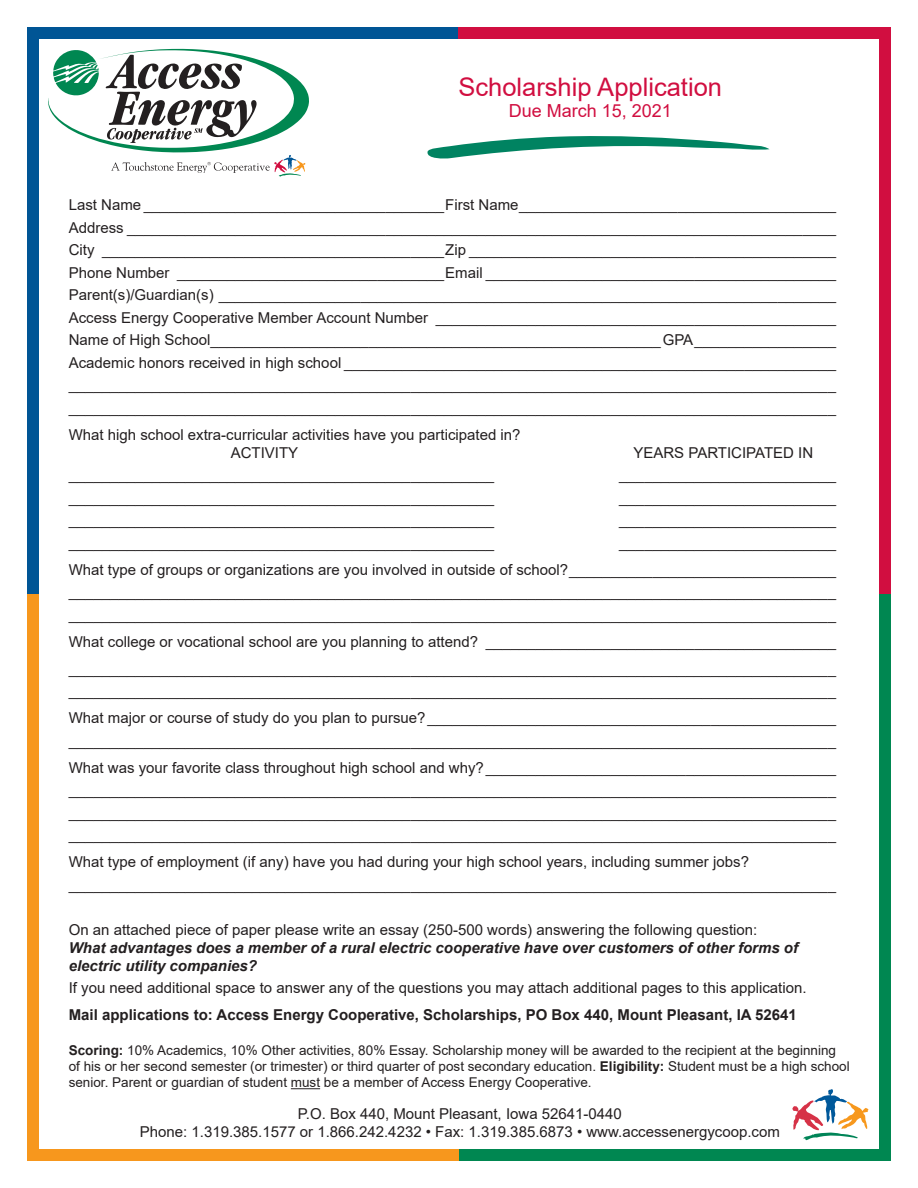
<style>
.page{position:relative;width:918px;height:1188px;background:#fff}
.page>*{position:absolute;margin:0;border:0;box-sizing:border-box;transform-origin:0 0}
.t1{font:25.5px "Arial";color:#d10e40}
.t2{font:18px "Arial";color:#d10e40}
.t3{font:15px/22.5px "Arial";color:#231f20;text-align:justify}
.t4{font:italic 700 15px/18px "Arial";color:#231f20}
.t5{font:700 15px "Arial";color:#231f20}
.t6{font:13.5px/16.2px "Arial";color:#231f20}
.s1{font-weight:400;font-style:normal}
.s2{font-weight:700}
</style>
<div class="page">
<div style="left:31px;top:27px;width:431px;height:12px;background:#005595"></div>
<div style="left:459px;top:27px;width:430px;height:12px;background:#d10e40"></div>
<div style="left:30px;top:1149px;width:430px;height:12px;background:#f7971d"></div>
<div style="left:459px;top:1149px;width:430px;height:12px;background:#008751"></div>
<div style="left:27px;top:27px;width:12px;height:567px;background:#005595"></div>
<div style="left:879px;top:27px;width:12px;height:567px;background:#d10e40"></div>
<div style="left:27px;top:594px;width:12px;height:567px;background:#f7971d"></div>
<div style="left:879px;top:594px;width:12px;height:567px;background:#008751"></div>
<svg style="left:291px;top:1088px;width:29px;height:1px"></svg>
<svg style="left:48px;top:49px;width:261px;height:128px"></svg>
<svg style="left:792px;top:1089px;width:77px;height:51px"></svg>
<svg style="left:428px;top:136px;width:342px;height:22px"></svg>
<p class="t1" style="left:458px;top:69px;width:265px">Scholarship Application</p>
<p class="t2" style="left:509px;top:99px;width:165px">Due March 15, 2021</p>
<p class="t3" style="left:69px;top:194px;width:769px">Last Name ____________________________________First Name______________________________________</p>
<p class="t3" style="left:69px;top:216px;width:769px">Address _____________________________________________________________________________________</p>
<p class="t3" style="left:69px;top:239px;width:769px">City _________________________________________Zip ____________________________________________</p>
<p class="t3" style="left:69px;top:261px;width:769px">Phone Number ________________________________Email __________________________________________</p>
<p class="t3" style="left:69px;top:284px;width:769px">Parent(s)/Guardian(s) __________________________________________________________________________</p>
<p class="t3" style="left:69px;top:306px;width:769px">Access Energy Cooperative Member Account Number ________________________________________________</p>
<p class="t3" style="left:69px;top:329px;width:769px">Name of High School______________________________________________________GPA_________________</p>
<p class="t3" style="left:69px;top:351px;width:769px">Academic honors received in high school ___________________________________________________________ ____________________________________________________________________________________________ ____________________________________________________________________________________________</p>
<p class="t3" style="left:69px;top:423px;width:453px">What high school extra-curricular activities have you participated in?</p>
<p class="t3" style="left:231px;top:441px;width:69px">ACTIVITY</p>
<p class="t3" style="left:633px;top:441px;width:181px">YEARS PARTICIPATED IN</p>
<p class="t3" style="left:69px;top:464px;width:427px">___________________________________________________</p>
<p class="t3" style="left:619px;top:464px;width:218px">__________________________</p>
<p class="t3" style="left:69px;top:486px;width:427px">___________________________________________________</p>
<p class="t3" style="left:619px;top:486px;width:218px">__________________________</p>
<p class="t3" style="left:69px;top:509px;width:427px">___________________________________________________</p>
<p class="t3" style="left:619px;top:509px;width:218px">__________________________</p>
<p class="t3" style="left:69px;top:531px;width:427px">___________________________________________________</p>
<p class="t3" style="left:619px;top:531px;width:218px">__________________________</p>
<p class="t3" style="left:69px;top:558px;width:769px">What type of groups or organizations are you involved in outside of school?________________________________</p>
<p class="t3" style="left:69px;top:581px;width:769px">____________________________________________________________________________________________</p>
<p class="t3" style="left:69px;top:603px;width:769px">____________________________________________________________________________________________</p>
<p class="t3" style="left:69px;top:628px;width:769px;line-height:27px">What college or vocational school are you planning to attend? __________________________________________ ____________________________________________________________________________________________</p>
<p class="t3" style="left:69px;top:680px;width:769px">____________________________________________________________________________________________</p>
<p class="t3" style="left:69px;top:707px;width:769px">What major or course of study do you plan to pursue?_________________________________________________ ____________________________________________________________________________________________</p>
<p class="t3" style="left:69px;top:756px;width:769px">What was your favorite class throughout high school and why?__________________________________________ ____________________________________________________________________________________________ ____________________________________________________________________________________________ ____________________________________________________________________________________________</p>
<p class="t3" style="left:69px;top:851px;width:682px">What type of employment (if any) have you had during your high school years, including summer jobs?</p>
<p class="t3" style="left:69px;top:873px;width:769px">____________________________________________________________________________________________</p>
<p class="t4" style="left:69px;top:921px;width:731px"><span class="s1">On an attached piece of paper please write an essay (250-500 words) answering the following question:<br></span>What advantages does a member of a rural electric cooperative have over customers of other forms of electric utility companies?</p>
<p class="t3" style="left:69px;top:977px;width:739px">If you need additional space to answer any of the questions you may attach additional pages to this application.</p>
<p class="t5" style="left:69px;top:1005px;width:730px">Mail applications to: Access Energy Cooperative, Scholarships, PO Box 440, Mount Pleasant, IA 52641</p>
<p class="t6" style="left:69px;top:1042px;width:783px"><span class="s2">Scoring:</span> 10% Academics, 10% Other activities, 80% Essay. Scholarship money will be awarded to the recipient at the beginning of his or her second semester (or trimester) or third quarter of post secondary education. <span class="s2">Eligibility:</span> Student must be a high school senior. Parent or guardian of student must be a member of Access Energy Cooperative.</p>
<p class="t3" style="left:298px;top:1103px;width:326px">P.O. Box 440, Mount Pleasant, Iowa 52641-0440</p>
<p class="t3" style="left:140px;top:1121px;width:642px">Phone: 1.319.385.1577 or 1.866.242.4232 • Fax: 1.319.385.6873 • www.accessenergycoop.com</p>
</div>
